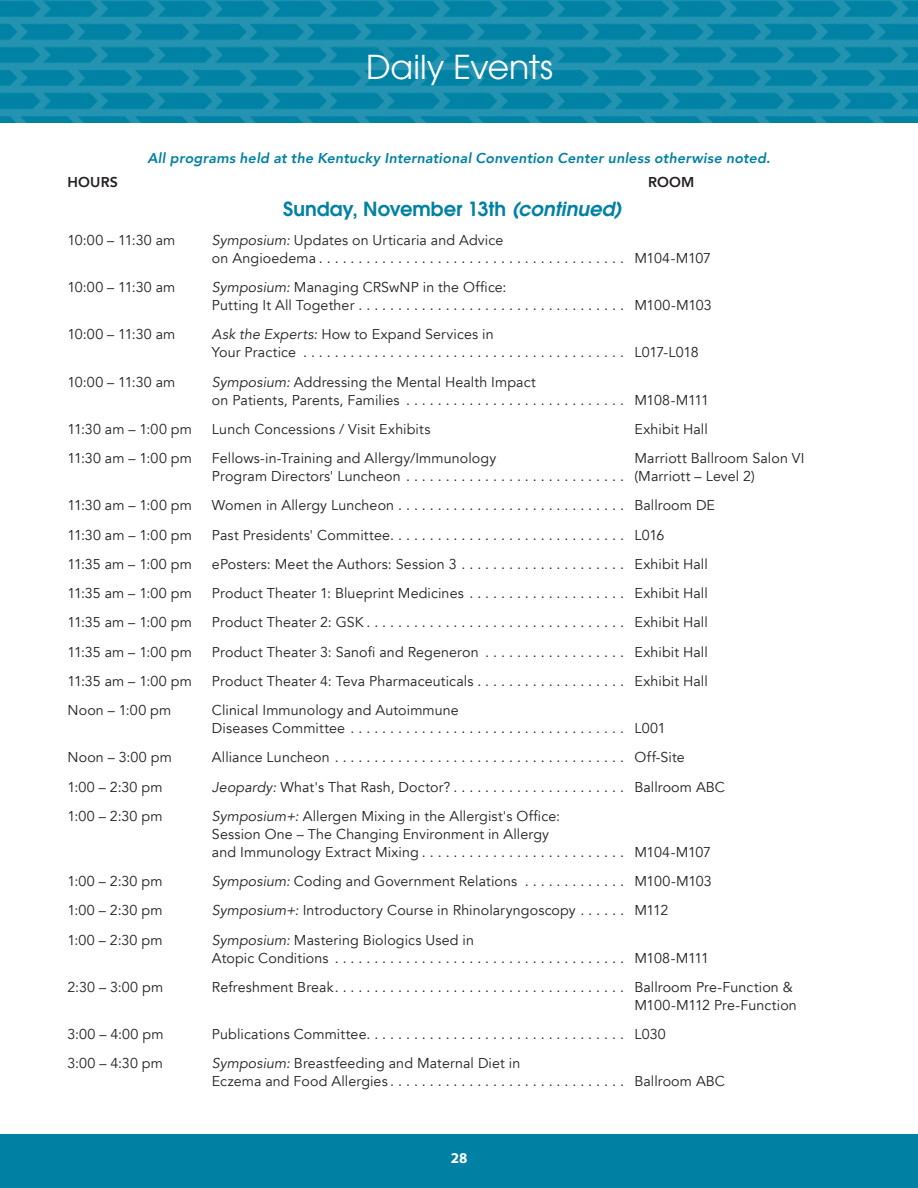
<style>
.page{position:relative;width:918px;height:1188px;background:#fff}
.page>*{position:absolute;margin:0;border:0;box-sizing:border-box;transform-origin:0 0}
.t1{font:33px "Avant Garde";color:#fff}
.t2{font:600 19.5px "Avant Garde";color:#0081a3}
.t3{font:700 15px "Myriad Pro";color:#fff}
.t4{font:14.25px/18px "Avenir";letter-spacing:.01em;color:#231f20}
.t5{font:italic 800 14.25px "Avenir";letter-spacing:.015em;color:#0081a3}
.t6{font:800 14.25px "Avenir";letter-spacing:.01em;color:#231f20}
.s1{font-style:italic}
</style>
<div class="page">
<div style="left:0;top:1134px;width:918px;height:54px;background:#0081a3"></div>
<img style="left:0;top:0;width:918px;height:122px">
<h1 class="t1" style="left:366px;top:47px;width:188px">Daily Events</h1>
<p class="t5" style="left:147px;top:149px;width:625px">All programs held at the Kentucky International Convention Center unless otherwise noted.</p>
<p class="t6" style="left:68px;top:171px;width:52px">HOURS</p>
<p class="t6" style="left:648px;top:171px;width:48px">ROOM</p>
<h2 class="t2" style="left:283px;top:196px;width:340px">Sunday, November 13th <span class="s1">(continued)</span></h2>
<p class="t4" style="left:68px;top:231px;width:109px">10:00 – 11:30 am</p>
<p class="t4" style="left:212px;top:231px;width:501px"><span class="s1">Symposium:</span> Updates on Urticaria and Advice<br>on Angioedema . . . . . . . . . . . . . . . . . . . . . . . . . . . . . . . . . . . . . . . M104-M107</p>
<p class="t4" style="left:68px;top:278px;width:109px">10:00 – 11:30 am</p>
<p class="t4" style="left:212px;top:278px;width:501px"><span class="s1">Symposium:</span> Managing CRSwNP in the Office:<br>Putting It All Together . . . . . . . . . . . . . . . . . . . . . . . . . . . . . . . . . . M100-M103</p>
<p class="t4" style="left:68px;top:326px;width:109px">10:00 – 11:30 am</p>
<p class="t4" style="left:212px;top:326px;width:488px"><span class="s1">Ask the Experts:</span> How to Expand Services in<br>Your Practice . . . . . . . . . . . . . . . . . . . . . . . . . . . . . . . . . . . . . . . . . L017-L018</p>
<p class="t4" style="left:68px;top:373px;width:109px">10:00 – 11:30 am</p>
<p class="t4" style="left:212px;top:373px;width:499px"><span class="s1">Symposium:</span> Addressing the Mental Health Impact<br>on Patients, Parents, Families . . . . . . . . . . . . . . . . . . . . . . . . . . . . M108-M111</p>
<p class="t4" style="left:68px;top:420px;width:126px">11:30 am – 1:00 pm</p>
<p class="t4" style="left:212px;top:420px;width:220px">Lunch Concessions / Visit Exhibits</p>
<p class="t4" style="left:635px;top:420px;width:75px">Exhibit Hall</p>
<p class="t4" style="left:68px;top:449px;width:126px">11:30 am – 1:00 pm</p>
<p class="t4" style="left:212px;top:449px;width:413px">Fellows-in-Training and Allergy/Immunology<br>Program Directors' Luncheon . . . . . . . . . . . . . . . . . . . . . . . . . . . .</p>
<p class="t4" style="left:635px;top:449px;width:172px">Marriott Ballroom Salon VI (Marriott – Level 2)</p>
<p class="t4" style="left:68px;top:497px;width:126px">11:30 am – 1:00 pm</p>
<p class="t4" style="left:212px;top:497px;width:505px">Women in Allergy Luncheon . . . . . . . . . . . . . . . . . . . . . . . . . . . . . Ballroom DE</p>
<p class="t4" style="left:68px;top:526px;width:126px">11:30 am – 1:00 pm</p>
<p class="t4" style="left:212px;top:526px;width:454px">Past Presidents' Committee. . . . . . . . . . . . . . . . . . . . . . . . . . . . . . L016</p>
<p class="t4" style="left:68px;top:555px;width:126px">11:35 am – 1:00 pm</p>
<p class="t4" style="left:212px;top:555px;width:497px">ePosters: Meet the Authors: Session 3 . . . . . . . . . . . . . . . . . . . . . Exhibit Hall</p>
<p class="t4" style="left:68px;top:584px;width:126px">11:35 am – 1:00 pm</p>
<p class="t4" style="left:212px;top:584px;width:497px">Product Theater 1: Blueprint Medicines . . . . . . . . . . . . . . . . . . . . Exhibit Hall</p>
<p class="t4" style="left:68px;top:614px;width:126px">11:35 am – 1:00 pm</p>
<p class="t4" style="left:212px;top:614px;width:497px">Product Theater 2: GSK . . . . . . . . . . . . . . . . . . . . . . . . . . . . . . . . . Exhibit Hall</p>
<p class="t4" style="left:68px;top:643px;width:126px">11:35 am – 1:00 pm</p>
<p class="t4" style="left:212px;top:643px;width:497px">Product Theater 3: Sanofi and Regeneron . . . . . . . . . . . . . . . . . . Exhibit Hall</p>
<p class="t4" style="left:68px;top:672px;width:126px">11:35 am – 1:00 pm</p>
<p class="t4" style="left:212px;top:672px;width:497px">Product Theater 4: Teva Pharmaceuticals . . . . . . . . . . . . . . . . . . . Exhibit Hall</p>
<p class="t4" style="left:68px;top:701px;width:105px">Noon – 1:00 pm</p>
<p class="t4" style="left:212px;top:701px;width:455px">Clinical Immunology and Autoimmune<br>Diseases Committee . . . . . . . . . . . . . . . . . . . . . . . . . . . . . . . . . . . L001</p>
<p class="t4" style="left:68px;top:749px;width:106px">Noon – 3:00 pm</p>
<p class="t4" style="left:212px;top:749px;width:474px">Alliance Luncheon . . . . . . . . . . . . . . . . . . . . . . . . . . . . . . . . . . . . . Off-Site</p>
<p class="t4" style="left:68px;top:778px;width:97px">1:00 – 2:30 pm</p>
<p class="t4" style="left:212px;top:778px;width:515px"><span class="s1">Jeopardy:</span> What's That Rash, Doctor? . . . . . . . . . . . . . . . . . . . . . . Ballroom ABC</p>
<p class="t4" style="left:68px;top:807px;width:97px">1:00 – 2:30 pm</p>
<p class="t4" style="left:212px;top:807px;width:501px"><span class="s1">Symposium+:</span> Allergen Mixing in the Allergist's Office:<br>Session One – The Changing Environment in Allergy<br>and Immunology Extract Mixing . . . . . . . . . . . . . . . . . . . . . . . . . . M104-M107</p>
<p class="t4" style="left:68px;top:872px;width:97px">1:00 – 2:30 pm</p>
<p class="t4" style="left:212px;top:872px;width:501px"><span class="s1">Symposium:</span> Coding and Government Relations . . . . . . . . . . . . . M100-M103</p>
<p class="t4" style="left:68px;top:902px;width:97px">1:00 – 2:30 pm</p>
<p class="t4" style="left:212px;top:902px;width:458px"><span class="s1">Symposium+:</span> Introductory Course in Rhinolaryngoscopy <span class="s1">. . . . . .</span> M112</p>
<p class="t4" style="left:68px;top:931px;width:97px">1:00 – 2:30 pm</p>
<p class="t4" style="left:212px;top:931px;width:499px"><span class="s1">Symposium:</span> Mastering Biologics Used in<br>Atopic Conditions . . . . . . . . . . . . . . . . . . . . . . . . . . . . . . . . . . . . . M108-M111</p>
<p class="t4" style="left:68px;top:978px;width:97px">2:30 – 3:00 pm</p>
<p class="t4" style="left:212px;top:978px;width:586px;text-align:right">Refreshment Break. . . . . . . . . . . . . . . . . . . . . . . . . . . . . . . . . . . . . Ballroom Pre-Function &amp;<br>M100-M112 Pre-Function</p>
<p class="t4" style="left:68px;top:1025px;width:98px">3:00 – 4:00 pm</p>
<p class="t4" style="left:212px;top:1025px;width:455px">Publications Committee. . . . . . . . . . . . . . . . . . . . . . . . . . . . . . . . . L030</p>
<p class="t4" style="left:68px;top:1055px;width:97px">3:00 – 4:30 pm</p>
<p class="t4" style="left:212px;top:1055px;width:515px"><span class="s1">Symposium:</span> Breastfeeding and Maternal Diet in<br>Eczema and Food Allergies . . . . . . . . . . . . . . . . . . . . . . . . . . . . . . Ballroom ABC</p>
<p class="t3" style="left:451px;top:1148px;width:18px">28</p>
</div>
